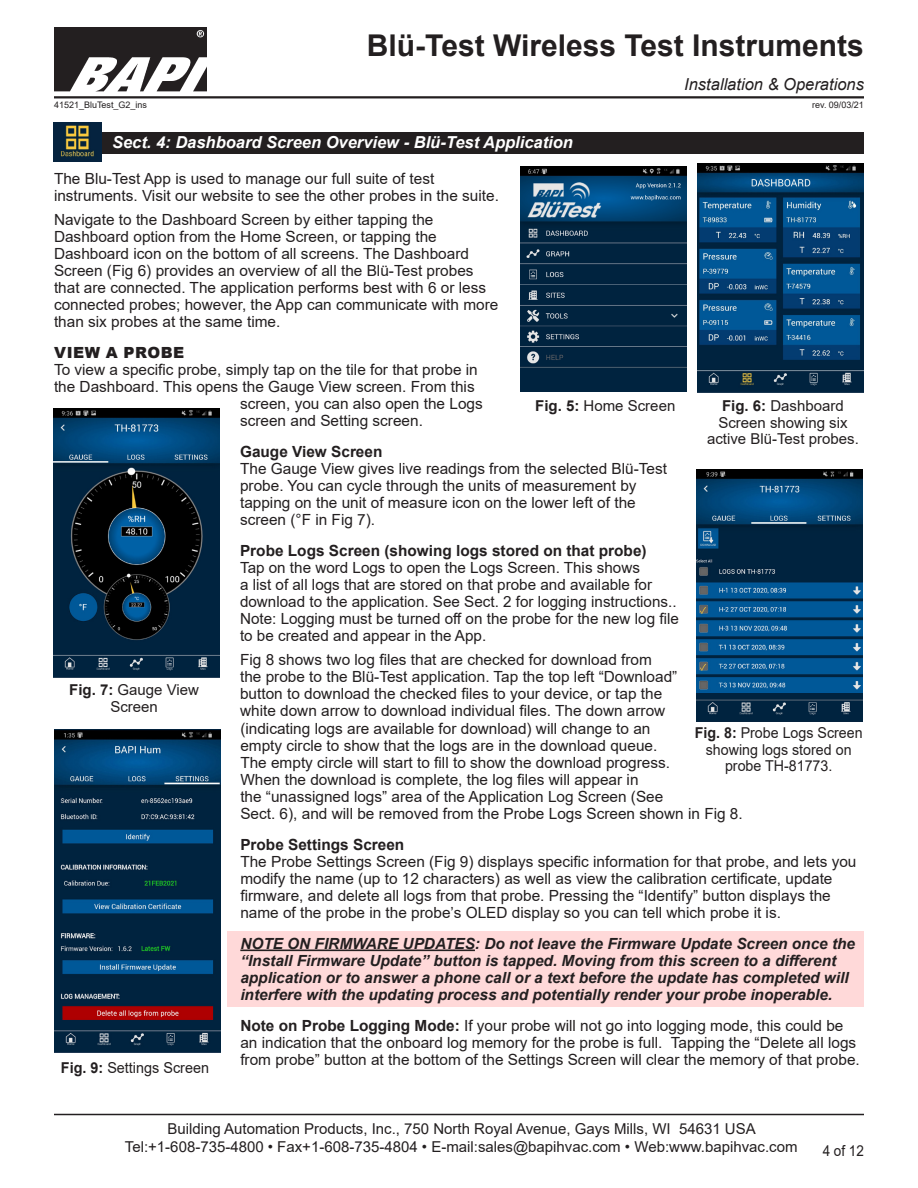
<style>
.page{position:relative;width:918px;height:1188px;background:#fff}
.page>*{position:absolute;margin:0;border:0;box-sizing:border-box;transform-origin:0 0}
.t1{font:700 30px "Arial";color:#231f20}
.Datasheet_Section_Ti{font:italic 700 16.5px "Arial";color:#fff}
.t2{font:italic 16.5px "Arial";color:#231f20}
.t3{font:15.3px/17.1px "Arial";color:#231f20}
.t4{font:italic 700 15.3px/17.1px "Arial";color:#231f20}
.t5{font:700 15.3px "Arial";color:#231f20}
.t6{font:900 15.3px "Arial";letter-spacing:.035em;color:#231f20}
.t7{font:15px/16.5px "Arial";color:#231f20;text-align:center}
.t8{font:15px/16.5px "Arial";color:#231f20;text-align:center;scale:.95 1}
.t9{font:15px "Arial";color:#231f20;scale:.96 1}
.t10{font:15px "Arial";color:#231f20;scale:.9 1}
.t11{font:9px "Arial";color:#231f20}
.s1{font-weight:700}
</style>
<div class="page">
<img style="left:54px;top:27px;width:152px;height:64px">
<hr style="left:54px;top:96px;width:810px;height:2px;background:#231f20">
<hr style="left:54px;top:1114px;width:810px;height:1px;background:#231f20">
<div style="left:228px;top:931px;width:636px;height:75px;background:#ffd9d9"></div>
<hr style="left:240px;top:950px;width:235px;height:1px;background:#231f20">
<div style="left:54px;top:132px;width:810px;height:21px;background:#231f20"></div>
<img style="left:53px;top:123px;width:49px;height:39px">
<img style="left:54px;top:729px;width:166px;height:324px">
<img style="left:521px;top:166px;width:166px;height:226px">
<img style="left:697px;top:164px;width:166px;height:228px">
<img style="left:54px;top:408px;width:166px;height:270px">
<img style="left:697px;top:470px;width:166px;height:224px">
<img style="left:697px;top:694px;width:166px;height:27px">
<h1 class="t1" style="left:367px;top:24px;width:499px">Blü-Test Wireless Test Instruments</h1>
<p class="t2" style="left:684px;top:74px;width:181px">Installation &amp; Operations</p>
<p class="t11" style="left:54px;top:99px;width:95px">41521_BluTest_G2_ins</p>
<p class="t11" style="left:812px;top:99px;width:53px">rev. 09/03/21</p>
<p class="Datasheet_Section_Ti" style="left:112px;top:132px;width:462px">Sect. 4: Dashboard Screen Overview - Blü-Test Application</p>
<p class="t3" style="left:54px;top:170px;width:446px">The Blu-Test App is used to manage our full suite of test instruments. Visit our website to see the other probes in the suite.</p>
<p class="t3" style="left:54px;top:211px;width:446px">Navigate to the Dashboard Screen by either tapping the Dashboard option from the Home Screen, or tapping the Dashboard icon on the bottom of all screens. The Dashboard Screen (Fig 6) provides an overview of all the Blü-Test probes that are connected. The application performs best with 6 or less connected probes; however, the App can communicate with more than six probes at the same time.</p>
<p class="t6" style="left:54px;top:341px;width:132px">VIEW A PROBE</p>
<p class="t3" style="left:54px;top:361px;width:425px">To view a specific probe, simply tap on the tile for that probe in</p>
<p class="t3" style="left:54px;top:378px;width:422px">the Dashboard. This opens the Gauge View screen. From this</p>
<p class="t3" style="left:240px;top:395px;width:244px">screen, you can also open the Logs</p>
<p class="t3" style="left:240px;top:412px;width:184px">screen and Setting screen.</p>
<p class="t5" style="left:240px;top:441px;width:144px">Gauge View Screen</p>
<p class="t3" style="left:240px;top:460px;width:429px">The Gauge View gives live readings from the selected Blü-Test probe. You can cycle through the units of measurement by tapping on the unit of measure icon on the lower left of the screen (°F in Fig 7).</p>
<p class="t5" style="left:240px;top:540px;width:408px">Probe Logs Screen (showing logs stored on that probe)</p>
<p class="t3" style="left:240px;top:559px;width:440px">Tap on the word Logs to open the Logs Screen. This shows<br>a list of all logs that are stored on that probe and available for download to the application. See Sect. 2 for logging instructions..<br>Note: Logging must be turned off on the probe for the new log file to be created and appear in the App.</p>
<p class="t3" style="left:240px;top:651px;width:504px">Fig 8 shows two log files that are checked for download from<br>the probe to the Blü-Test application. Tap the top left “Download”<br>button to download the checked files to your device, or tap the<br>white down arrow to download individual files. The down arrow<br>(indicating logs are available for download) will change to an<br>empty circle to show that the logs are in the download queue.<br>The empty circle will start to fill to show the download progress.<br>When the download is complete, the log files will appear in<br>the “unassigned logs” area of the Application Log Screen (See<br>Sect. 6), and will be removed from the Probe Logs Screen shown in Fig 8.</p>
<p class="t5" style="left:240px;top:834px;width:166px">Probe Settings Screen</p>
<p class="t3" style="left:240px;top:853px;width:618px">The Probe Settings Screen (Fig 9) displays specific information for that probe, and lets you modify the name (up to 12 characters) as well as view the calibration certificate, update firmware, and delete all logs from that probe. Pressing the “Identify” button displays the name of the probe in the probe’s OLED display so you can tell which probe it is.</p>
<p class="t4" style="left:240px;top:935px;width:616px">NOTE ON FIRMWARE UPDATES: Do not leave the Firmware Update Screen once the “Install Firmware Update” button is tapped. Moving from this screen to a different application or to answer a phone call or a text before the update has completed will interfere with the updating process and potentially render your probe inoperable.</p>
<p class="t3" style="left:240px;top:1017px;width:621px"><span class="s1">Note on Probe Logging Mode:</span> If your probe will not go into logging mode, this could be an indication that the onboard log memory for the probe is full. Tapping the “Delete all logs from probe” button at the bottom of the Settings Screen will clear the memory of that probe.</p>
<p class="t7" style="left:535px;top:397px;width:142px"><span class="s1">Fig. 5:</span> Home Screen</p>
<p class="t7" style="left:707px;top:398px;width:153px"><span class="s1">Fig. 6:</span> Dashboard<br>Screen showing six active Blü-Test probes.</p>
<p class="t7" style="left:69px;top:682px;width:131px"><span class="s1">Fig. 7:</span> Gauge View<br>Screen</p>
<p class="t8" style="left:695px;top:725px;width:178px"><span class="s1">Fig. 8:</span> Probe Logs Screen showing logs stored on probe TH-81773.</p>
<p class="t9" style="left:61px;top:1057px;width:156px"><span class="s1">Fig. 9:</span> Settings Screen</p>
<p class="t7" style="left:125px;top:1119px;width:674px;line-height:18px">Building Automation Products, Inc., 750 North Royal Avenue, Gays Mills, WI 54631 USA<br>Tel:+1-608-735-4800 • Fax+1-608-735-4804 • E-mail:sales@bapihvac.com • Web:www.bapihvac.com</p>
<p class="t10" style="left:823px;top:1141px;width:47px">4 of 12</p>
</div>
